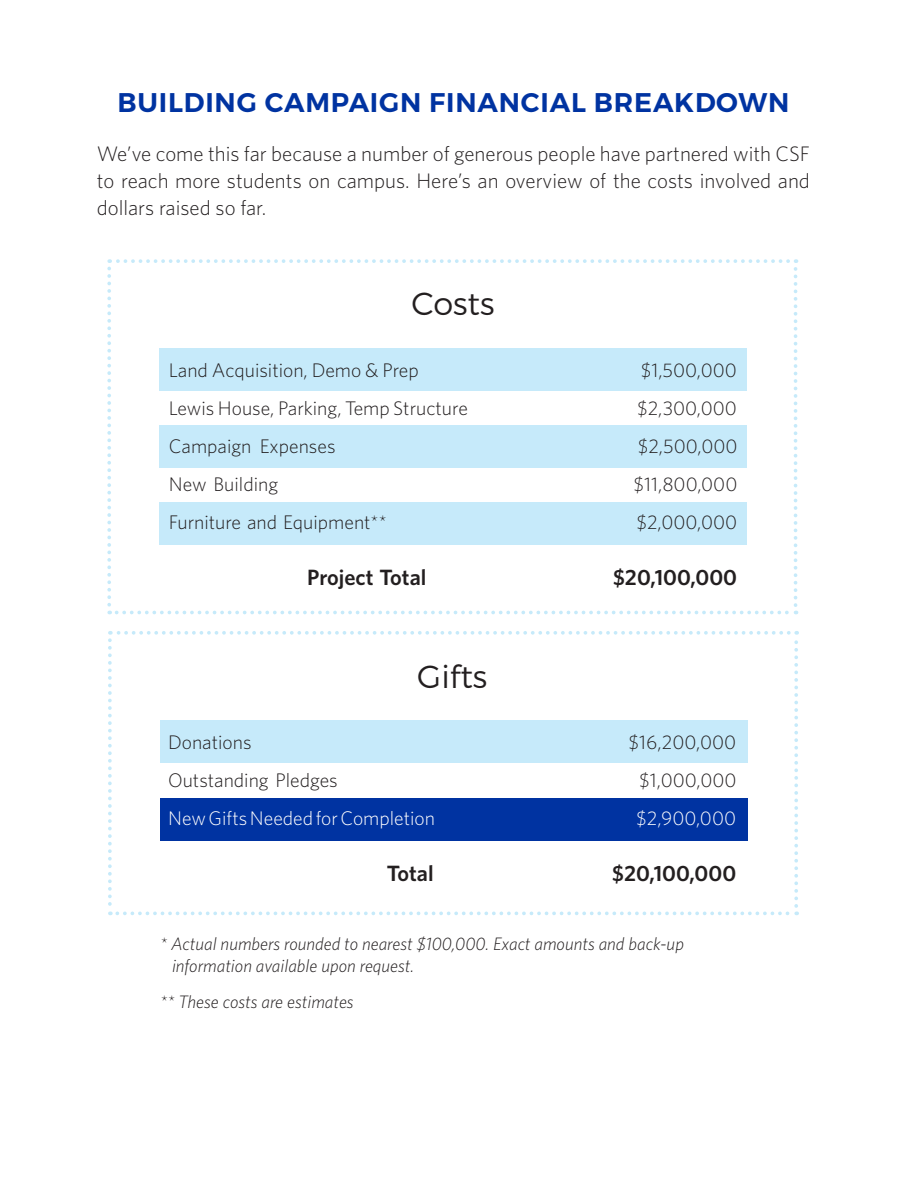
<style>
.page{position:relative;width:918px;height:1188px;background:#fff}
.page>*{position:absolute;margin:0;border:0;box-sizing:border-box;transform-origin:0 0}
.t1{font:300 31.95px "Montserrat";color:#231f20}
.t2{font:600 27px "Montserrat";letter-spacing:.03em;color:#0033a1}
.t3{font:600 22.2px "Whitney";color:#231f20}
.t4{font:300 21px/27px "Whitney";color:#231f20;text-align:justify}
.t5{font:300 19.65px "Whitney";color:#231f20}
.t6{font:300 19.65px "Whitney";color:#fff}
.t7{font:italic 300 18px "Whitney";color:#231f20}
</style>
<div class="page">
<svg style="left:108px;top:631px;width:690px;height:284px"></svg>
<div style="left:160px;top:798px;width:587px;height:42px;background:#0033a1"></div>
<div style="left:160px;top:720px;width:587px;height:43px;background:#c6eafa"></div>
<svg style="left:107px;top:259px;width:690px;height:355px"></svg>
<p class="t2" style="left:117px;top:86px;width:673px">BUILDING CAMPAIGN FINANCIAL BREAKDOWN</p>
<p class="t4" style="left:97px;top:140px;width:715px">We’ve come this far because a number of generous people have partnered with CSF to reach more students on campus. Here’s an overview of the costs involved and dollars raised so far.</p>
<p class="t1" style="left:412px;top:279px;width:85px">Costs</p>
<p class="t5" style="left:169px;top:359px;width:252px">Land Acquisition, Demo &amp; Prep</p>
<p class="t5" style="left:641px;top:359px;width:98px">$1,500,000</p>
<p class="t5" style="left:169px;top:397px;width:301px">Lewis House, Parking, Temp Structure</p>
<p class="t5" style="left:637px;top:397px;width:101px">$2,300,000</p>
<p class="t5" style="left:169px;top:435px;width:168px">Campaign Expenses</p>
<p class="t5" style="left:638px;top:435px;width:101px">$2,500,000</p>
<p class="t5" style="left:169px;top:473px;width:111px">New Building</p>
<p class="t5" style="left:634px;top:473px;width:105px">$11,800,000</p>
<p class="t5" style="left:169px;top:511px;width:219px">Furniture and Equipment**</p>
<p class="t5" style="left:636px;top:511px;width:102px">$2,000,000</p>
<p class="t3" style="left:307px;top:564px;width:121px">Project Total</p>
<p class="t3" style="left:613px;top:564px;width:126px">$20,100,000</p>
<p class="t1" style="left:417px;top:651px;width:72px">Gifts</p>
<p class="t5" style="left:168px;top:731px;width:85px">Donations</p>
<p class="t5" style="left:628px;top:731px;width:109px">$16,200,000</p>
<p class="t5" style="left:168px;top:769px;width:171px">Outstanding Pledges</p>
<p class="t5" style="left:639px;top:769px;width:99px">$1,000,000</p>
<p class="t6" style="left:168px;top:807px;width:268px">New Gifts Needed for Completion</p>
<p class="t6" style="left:636px;top:807px;width:102px">$2,900,000</p>
<p class="t3" style="left:387px;top:860px;width:48px">Total</p>
<p class="t3" style="left:612px;top:860px;width:126px">$20,100,000</p>
<p class="t7" style="left:160px;top:934px;width:525px">* Actual numbers rounded to nearest $100,000. Exact amounts and back-up</p>
<p class="t7" style="left:172px;top:955px;width:244px">information available upon request.</p>
<p class="t7" style="left:160px;top:992px;width:195px">** These costs are estimates</p>
</div>
